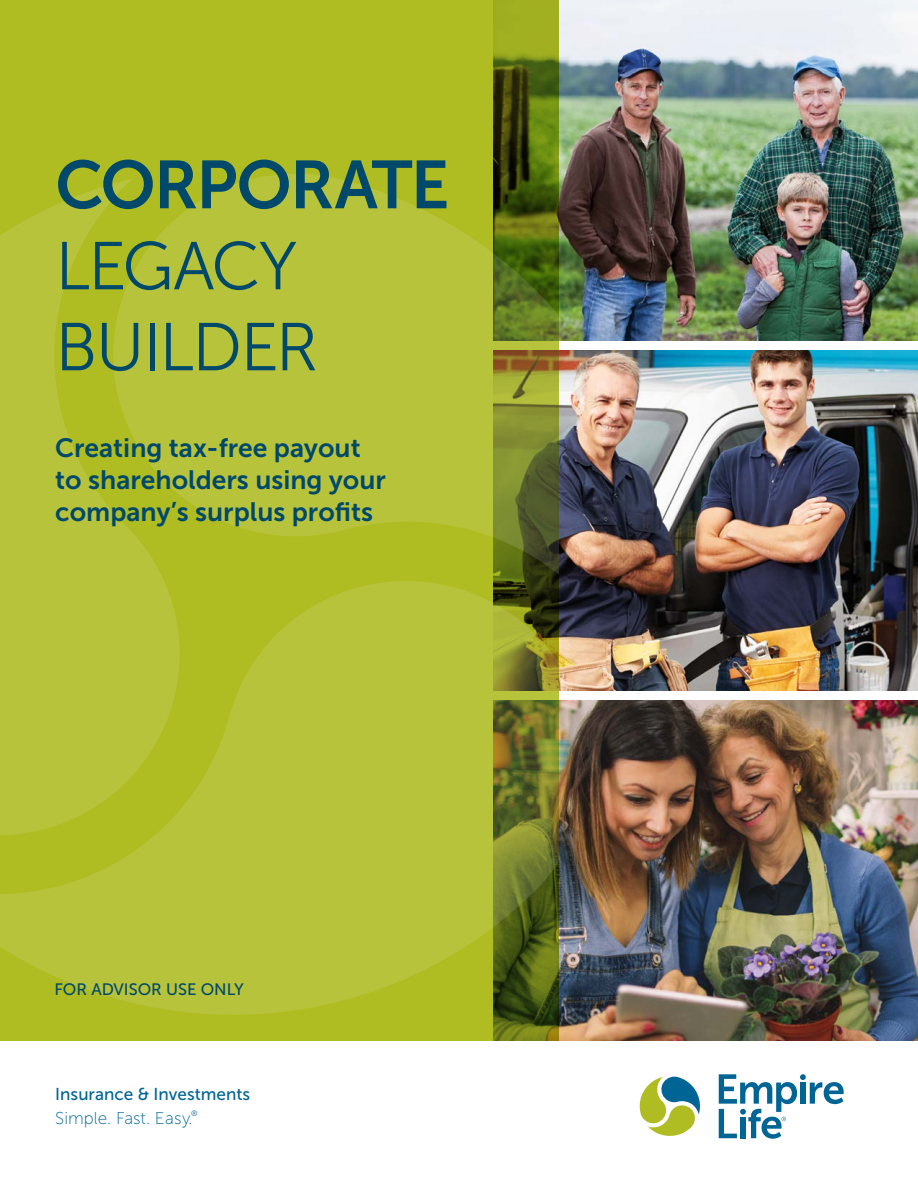
<style>
.page{position:relative;width:918px;height:1188px;background:#fff}
.page>*{position:absolute;margin:0;border:0;box-sizing:border-box;transform-origin:0 0}
.Main_heading{font:67.5px/81px "Museo Sans 300";letter-spacing:-.03em;color:#00496a}
.Subtext{font:26.4px/31.7px "Museo Sans 700";color:#00496a}
.Tagline_Text{font:17.1px "Museo Sans 500";color:#006594}
.Tagline_Text-2{font:17.1px "Museo Sans 100";color:#006594}
.t1{font:16.5px "Museo Sans 500";color:#00496a}
.s1{font-family:"Museo Sans 700"}
</style>
<div class="page">
<img style="left:558px;top:350px;width:360px;height:340px">
<img style="left:558px;top:700px;width:360px;height:340px">
<img style="left:558px;top:0;width:360px;height:340px">
<div style="left:0;top:0;width:558px;height:1040px;background:#afbc22"></div>
<svg style="left:180px;top:174px;width:378px;height:390px;background:#abb634"></svg>
<svg style="left:0;top:179px;width:180px;height:385px;fill:#b8c33c"></svg>
<svg style="left:0;top:564px;width:558px;height:463px;fill:#b8c33c"></svg>
<svg style="left:640px;top:1077px;width:60px;height:59px"></svg>
<svg style="left:719px;top:1074px;width:125px;height:65px"></svg>
<h1 class="Main_heading" style="left:55px;top:145px;width:396px"><span class="s1">CORPORATE<br></span>LEGACY<br>BUILDER</h1>
<p class="Subtext" style="left:55px;top:432px;width:332px">Creating tax-free payout to shareholders using your company’s surplus profits</p>
<p class="t1" style="left:55px;top:980px;width:191px">FOR ADVISOR USE ONLY</p>
<p class="Tagline_Text" style="left:55px;top:1085px;width:196px">Insurance &amp; Investments</p>
<p class="Tagline_Text-2" style="left:55px;top:1109px;width:144px">Simple. Fast. Easy.<sup>®</sup></p>
</div>
